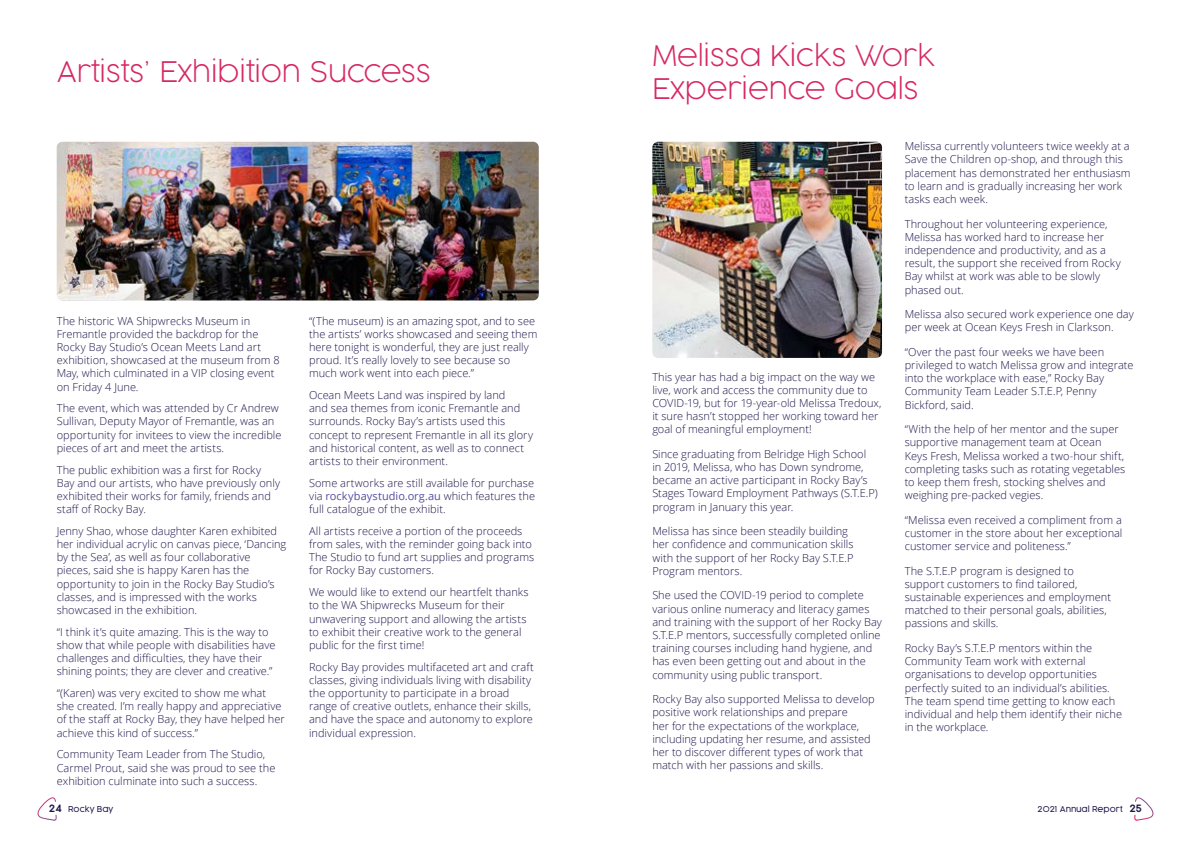
<style>
.page{position:relative;width:1191px;height:842px;background:#fff}
.page>*{position:absolute;margin:0;border:0;box-sizing:border-box;transform-origin:0 0}
.t1{font:200 28px/33.6px "Cocogoose Pro";color:#d62964}
.t2{font:300 11px/13.2px "Open Sans";color:#20154b}
.t3{font:300 8px "Cocogoose Pro";color:#20154b}
.s1{font-weight:400;color:#534ea1}
.s2{font-size:10px}
</style>
<div class="page">
<svg style="left:37px;top:797px;width:20px;height:24px"></svg>
<svg style="left:1134px;top:797px;width:20px;height:24px"></svg>
<img style="left:652px;top:142px;width:230px;height:216px">
<img style="left:57px;top:142px;width:482px;height:158px">
<h1 class="t1" style="left:57px;top:55px;width:375px">Artists’ Exhibition Success</h1>
<p class="t2" style="left:57px;top:314px;width:224px">The historic WA Shipwrecks Museum in Fremantle provided the backdrop for the Rocky Bay Studio’s Ocean Meets Land art exhibition, showcased at the museum from 8<br>May, which culminated in a VIP closing event on Friday 4 June.</p>
<p class="t2" style="left:57px;top:401px;width:226px">The event, which was attended by Cr Andrew Sullivan, Deputy Mayor of Fremantle, was an opportunity for invitees to view the incredible pieces of art and meet the artists.</p>
<p class="t2" style="left:57px;top:463px;width:225px">The public exhibition was a first for Rocky Bay and our artists, who have previously only exhibited their works for family, friends and staff of Rocky Bay.</p>
<p class="t2" style="left:57px;top:524px;width:231px">Jenny Shao, whose daughter Karen exhibited her individual acrylic on canvas piece, ‘Dancing by the Sea’, as well as four collaborative pieces, said she is happy Karen has the opportunity to join in the Rocky Bay Studio’s classes, and is impressed with the works showcased in the exhibition.</p>
<p class="t2" style="left:57px;top:625px;width:220px">“I think it’s quite amazing. This is the way to show that while people with disabilities have challenges and difficulties, they have their shining points; they are clever and creative.”</p>
<p class="t2" style="left:57px;top:686px;width:229px">“(Karen) was very excited to show me what she created. I’m really happy and appreciative of the staff at Rocky Bay, they have helped her achieve this kind of success.”</p>
<p class="t2" style="left:57px;top:747px;width:220px">Community Team Leader from The Studio,<br>Carmel Prout, said she was proud to see the exhibition culminate into such a success.</p>
<p class="t2" style="left:309px;top:314px;width:230px">“(The museum) is an amazing spot, and to see the artists’ works showcased and seeing them here tonight is wonderful, they are just really proud. It’s really lovely to see because so much work went into each piece.”</p>
<p class="t2" style="left:309px;top:388px;width:225px">Ocean Meets Land was inspired by land<br>and sea themes from iconic Fremantle and surrounds. Rocky Bay’s artists used this concept to represent Fremantle in all its glory and historical content, as well as to connect artists to their environment.</p>
<p class="t2" style="left:309px;top:476px;width:227px;text-align:justify">Some artworks are still available for purchase via <span class="s1">rockybaystudio.org.au</span> which features the full catalogue of the exhibit.</p>
<p class="t2" style="left:309px;top:524px;width:227px">All artists receive a portion of the proceeds from sales, with the reminder going back into The Studio to fund art supplies and programs for Rocky Bay customers.</p>
<p class="t2" style="left:309px;top:585px;width:221px">We would like to extend our heartfelt thanks to the WA Shipwrecks Museum for their unwavering support and allowing the artists to exhibit their creative work to the general public for the first time!</p>
<p class="t2" style="left:309px;top:660px;width:226px">Rocky Bay provides multifaceted art and craft classes, giving individuals living with disability the opportunity to participate in a broad range of creative outlets, enhance their skills, and have the space and autonomy to explore individual expression.</p>
<h1 class="t1" style="left:652px;top:38px;width:284px">Melissa Kicks Work<br>Experience Goals</h1>
<p class="t2" style="left:652px;top:370px;width:231px">This year has had a big impact on the way we live, work and access the community due to COVID-19, but for 19-year-old Melissa Tredoux, it sure hasn’t stopped her working toward her goal of meaningful employment!</p>
<p class="t2" style="left:652px;top:447px;width:227px">Since graduating from Belridge High School in 2019, Melissa, who has Down syndrome, became an active participant in Rocky Bay’s Stages Toward Employment Pathways (S.T.E.P) program in January this year.</p>
<p class="t2" style="left:652px;top:524px;width:203px">Melissa has since been steadily building her confidence and communication skills with the support of her Rocky Bay S.T.E.P Program mentors.</p>
<p class="t2" style="left:652px;top:588px;width:231px">She used the COVID-19 period to complete various online numeracy and literacy games and training with the support of her Rocky Bay S.T.E.P mentors, successfully completed online training courses including hand hygiene, and has even been getting out and about in the community using public transport.</p>
<p class="t2" style="left:652px;top:692px;width:224px">Rocky Bay also supported Melissa to develop positive work relationships and prepare<br>her for the expectations of the workplace, including updating her resume, and assisted her to discover different types of work that match with her passions and skills.</p>
<p class="t2" style="left:904px;top:139px;width:227px">Melissa currently volunteers twice weekly at a Save the Children op-shop, and through this placement has demonstrated her enthusiasm to learn and is gradually increasing her work tasks each week.</p>
<p class="t2" style="left:904px;top:217px;width:218px">Throughout her volunteering experience, Melissa has worked hard to increase her independence and productivity, and as a result, the support she received from Rocky Bay whilst at work was able to be slowly phased out.</p>
<p class="t2" style="left:904px;top:307px;width:231px">Melissa also secured work experience one day per week at Ocean Keys Fresh in Clarkson.</p>
<p class="t2" style="left:904px;top:345px;width:230px">“Over the past four weeks we have been privileged to watch Melissa grow and integrate into the workplace with ease,” Rocky Bay Community Team Leader S.T.E.P, Penny Bickford, said.</p>
<p class="t2" style="left:904px;top:422px;width:222px">“With the help of her mentor and the super supportive management team at Ocean Keys Fresh, Melissa worked a two-hour shift, completing tasks such as rotating vegetables to keep them fresh, stocking shelves and weighing pre-packed vegies.</p>
<p class="t2" style="left:904px;top:513px;width:219px;text-align:justify">“Melissa even received a compliment from a customer in the store about her exceptional customer service and politeness.”</p>
<p class="t2" style="left:904px;top:564px;width:208px">The S.T.E.P program is designed to support customers to find tailored, sustainable experiences and employment matched to their personal goals, abilities, passions and skills.</p>
<p class="t2" style="left:904px;top:641px;width:219px">Rocky Bay’s S.T.E.P mentors within the Community Team work with external organisations to develop opportunities perfectly suited to an individual’s abilities.<br>The team spend time getting to know each individual and help them identify their niche in the workplace.</p>
<p class="t3" style="left:49px;top:803px;width:66px"><span class="s2">24</span> Rocky Bay</p>
<p class="t3" style="left:1037px;top:803px;width:106px">2021 Annual Report <span class="s2">25</span></p>
</div>
